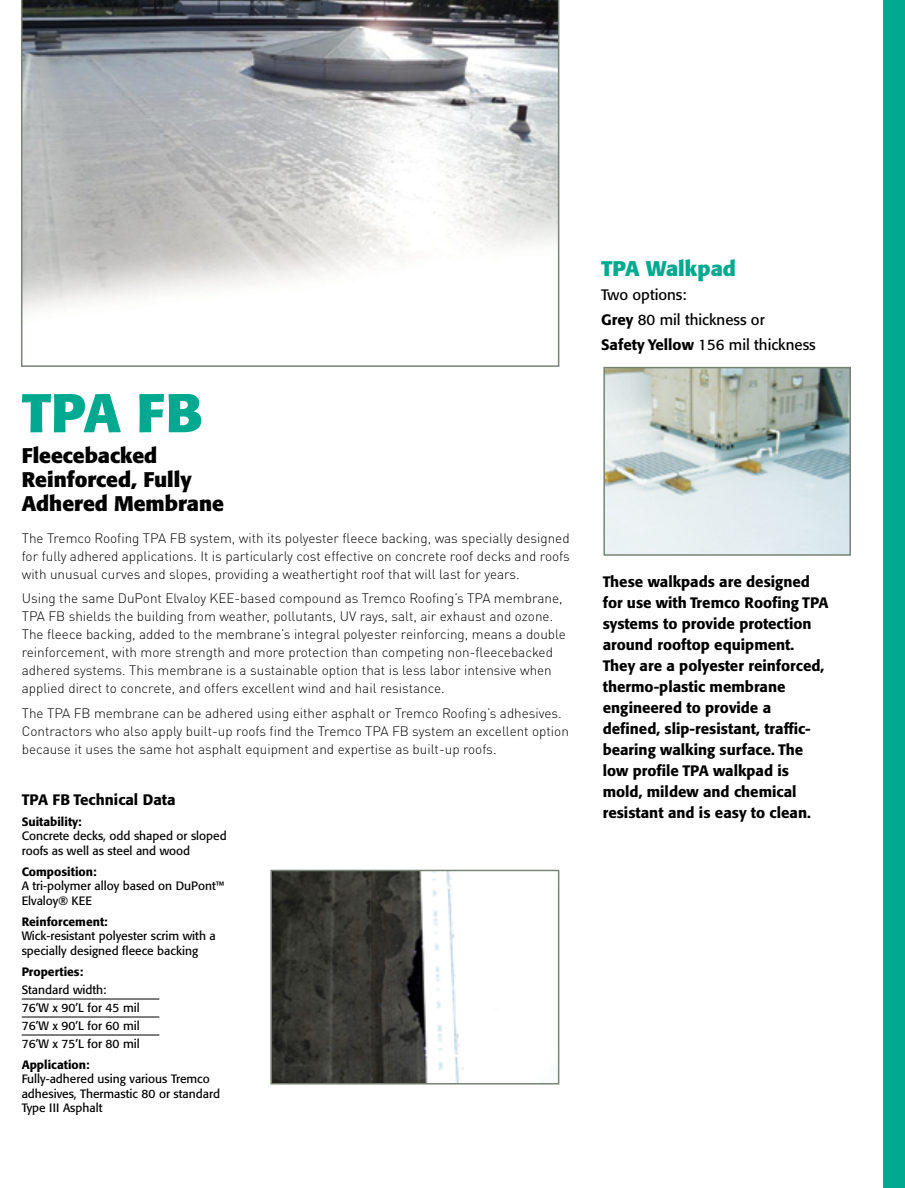
<style>
.page{position:relative;width:905px;height:1188px;background:#fff}
.page>*{position:absolute;margin:0;border:0;box-sizing:border-box;transform-origin:0 0}
.t1{font:700 54px "Formata Pro";color:#00a98f}
.t2{font:700 21px/24px "Formata Pro";color:#000}
.t3{font:700 21px "Formata Pro";color:#00a98f}
.t4{font:500 15px/21px "Formata Pro";color:#000}
.t5{font:15px/24.8px "Formata Pro";color:#000}
.t6{font:300 13.5px/18px "DINOT";color:#000}
.t7{font:12px/14.4px "Formata Pro";color:#000}
.t8{font:500 12px "Formata Pro";color:#000}
.s1{font-weight:500}
</style>
<div class="page">
<div style="left:883px;top:0;width:21px;height:1188px;background:#00a98f"></div>
<svg style="left:21px;top:0;width:538px;height:367px"></svg>
<img style="left:606px;top:370px;width:241px;height:183px">
<div style="left:603px;top:367px;width:247px;height:189px;border:2px solid #778375"></div>
<img style="left:273px;top:873px;width:191px;height:209px">
<div style="left:270px;top:870px;width:289px;height:215px;border:2px solid #778375"></div>
<hr style="left:22px;top:999px;width:137px;height:1px;background:#000">
<hr style="left:22px;top:1017px;width:137px;height:1px;background:#000">
<hr style="left:22px;top:1035px;width:137px;height:1px;background:#000">
<h1 class="t1" style="left:22px;top:378px;width:183px">TPA FB</h1>
<h2 class="t2" style="left:22px;top:444px;width:204px">Fleecebacked<br>Reinforced, Fully<br>Adhered Membrane</h2>
<p class="t6" style="left:22px;top:529px;width:549px;text-align:justify">The Tremco Roofing TPA FB system, with its polyester fleece backing, was specially designed for fully adhered applications. It is particularly cost effective on concrete roof decks and roofs with unusual curves and slopes, providing a weathertight roof that will last for years.</p>
<p class="t6" style="left:22px;top:589px;width:546px">Using the same DuPont Elvaloy KEE-based compound as Tremco Roofing’s TPA membrane, TPA FB shields the building from weather, pollutants, UV rays, salt, air exhaust and ozone.<br>The fleece backing, added to the membrane’s integral polyester reinforcing, means a double reinforcement, with more strength and more protection than competing non-fleecebacked adhered systems. This membrane is a sustainable option that is less labor intensive when applied direct to concrete, and offers excellent wind and hail resistance.</p>
<p class="t6" style="left:22px;top:704px;width:548px">The TPA FB membrane can be adhered using either asphalt or Tremco Roofing’s adhesives.<br>Contractors who also apply built-up roofs find the Tremco TPA FB system an excellent option because it uses the same hot asphalt equipment and expertise as built-up roofs.</p>
<p class="t4" style="left:22px;top:789px;width:155px">TPA FB Technical Data</p>
<p class="t8" style="left:22px;top:814px;width:61px">Suitability:</p>
<p class="t7" style="left:22px;top:829px;width:206px">Concrete decks, odd shaped or sloped roofs as well as steel and wood</p>
<p class="t8" style="left:22px;top:864px;width:76px">Composition:</p>
<p class="t7" style="left:22px;top:879px;width:204px">A tri-polymer alloy based on DuPont™<br>Elvaloy® KEE</p>
<p class="t8" style="left:22px;top:914px;width:87px">Reinforcement:</p>
<p class="t7" style="left:22px;top:929px;width:196px">Wick-resistant polyester scrim with a specially designed fleece backing</p>
<p class="t8" style="left:22px;top:964px;width:63px">Properties:</p>
<p class="t7" style="left:22px;top:981px;width:119px;line-height:18px">Standard width:<br>76’W x 90’L for 45 mil<br>76’W x 90’L for 60 mil<br>76’W x 75’L for 80 mil</p>
<p class="t8" style="left:22px;top:1057px;width:69px">Application:</p>
<p class="t7" style="left:22px;top:1072px;width:200px">Fully-adhered using various Tremco adhesives, Thermastic 80 or standard<br>Type III Asphalt</p>
<h2 class="t3" style="left:601px;top:255px;width:136px">TPA Walkpad</h2>
<p class="t5" style="left:601px;top:283px;width:216px">Two options:<br><span class="s1">Grey</span> 80 mil thickness or<br><span class="s1">Safety Yellow</span> 156 mil thickness</p>
<p class="t4" style="left:602px;top:571px;width:227px">These walkpads are designed for use with Tremco Roofing TPA systems to provide protection around rooftop equipment.<br>They are a polyester reinforced, thermo-plastic membrane engineered to provide a defined, slip-resistant, traffic&shy;bearing walking surface. The low profile TPA walkpad is mold, mildew and chemical resistant and is easy to clean.</p>
</div>
